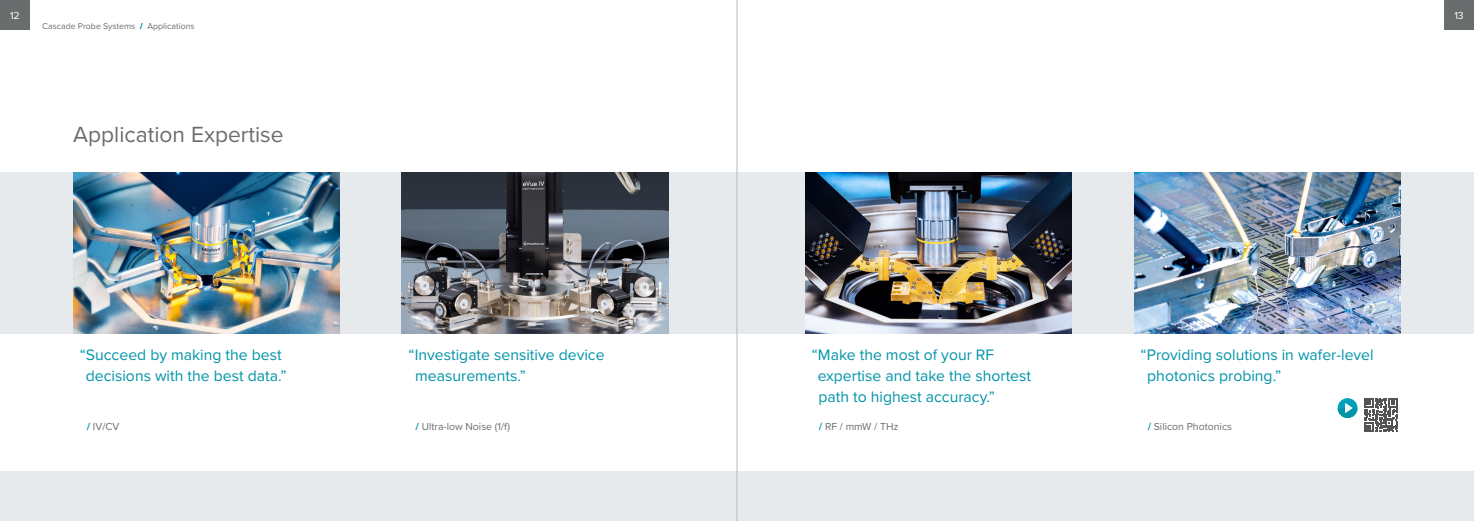
<style>
.page{position:relative;width:1474px;height:521px;background:#fff}
.page>*{position:absolute;margin:0;border:0;box-sizing:border-box;transform-origin:0 0}
.t1{font:22.75px "Proxima Nova";color:#6a6d6e}
.t2{font:15.75px/21px "Proxima Nova";color:#0094a9}
.t3{font:10.5px "Proxima Nova";color:#6a6d6e}
.t4{font:10.5px "Proxima Nova";color:#fff}
.t5{font:8.75px "Proxima Nova";color:#6a6d6e}
.s1{font-weight:900;color:#0094a9}
.s2{font-weight:700;color:#0094a9}
</style>
<div class="page">
<div style="left:0;top:471px;width:1473px;height:50px;background:#e7eaec"></div>
<div style="left:0;top:0;width:30px;height:30px;background:#6a6d6e"></div>
<div style="left:1444px;top:0;width:29px;height:30px;background:#6a6d6e"></div>
<div style="left:0;top:172px;width:1473px;height:162px;background:#e7eaec"></div>
<img style="left:402px;top:172px;width:266px;height:162px">
<img style="left:805px;top:172px;width:266px;height:162px">
<img style="left:1134px;top:172px;width:266px;height:162px">
<svg style="left:1364px;top:398px;width:33px;height:34px"></svg>
<svg style="left:1337px;top:398px;width:20px;height:20px"></svg>
<svg style="left:1337px;top:403px;width:20px;height:15px"></svg>
<img style="left:73px;top:172px;width:267px;height:162px">
<hr style="left:737px;top:0;width:1px;height:521px;background:#b7babc">
<p class="t4" style="left:10px;top:9px;width:11px">12</p>
<p class="t4" style="left:1454px;top:9px;width:11px">13</p>
<p class="t5" style="left:42px;top:21px;width:154px">Cascade Probe Systems <span class="s1">/</span> Applications</p>
<h1 class="t1" style="left:73px;top:121px;width:212px">Application Expertise</h1>
<p class="t2" style="left:80px;top:344px;width:208px;text-align:center">“Succeed by making the best decisions with the best data.”</p>
<p class="t3" style="left:87px;top:420px;width:34px"><span class="s2">/</span> IV/CV</p>
<p class="t2" style="left:415px;top:344px;width:191px;text-indent:-7px">“Investigate sensitive device measurements.”</p>
<p class="t3" style="left:415px;top:420px;width:96px"><span class="s2">/</span> Ultra-low Noise (1/f)</p>
<p class="t2" style="left:817px;top:344px;width:215px;text-indent:-6px">“Make the most of your RF expertise and take the shortest path to highest accuracy.”</p>
<p class="t3" style="left:819px;top:420px;width:81px"><span class="s2">/</span> RF / mmW / THz</p>
<p class="t2" style="left:1147px;top:344px;width:228px;text-indent:-7px">“Providing solutions in wafer-level photonics probing.”</p>
<p class="t3" style="left:1147px;top:420px;width:86px"><span class="s2">/</span> Silicon Photonics</p>
</div>
